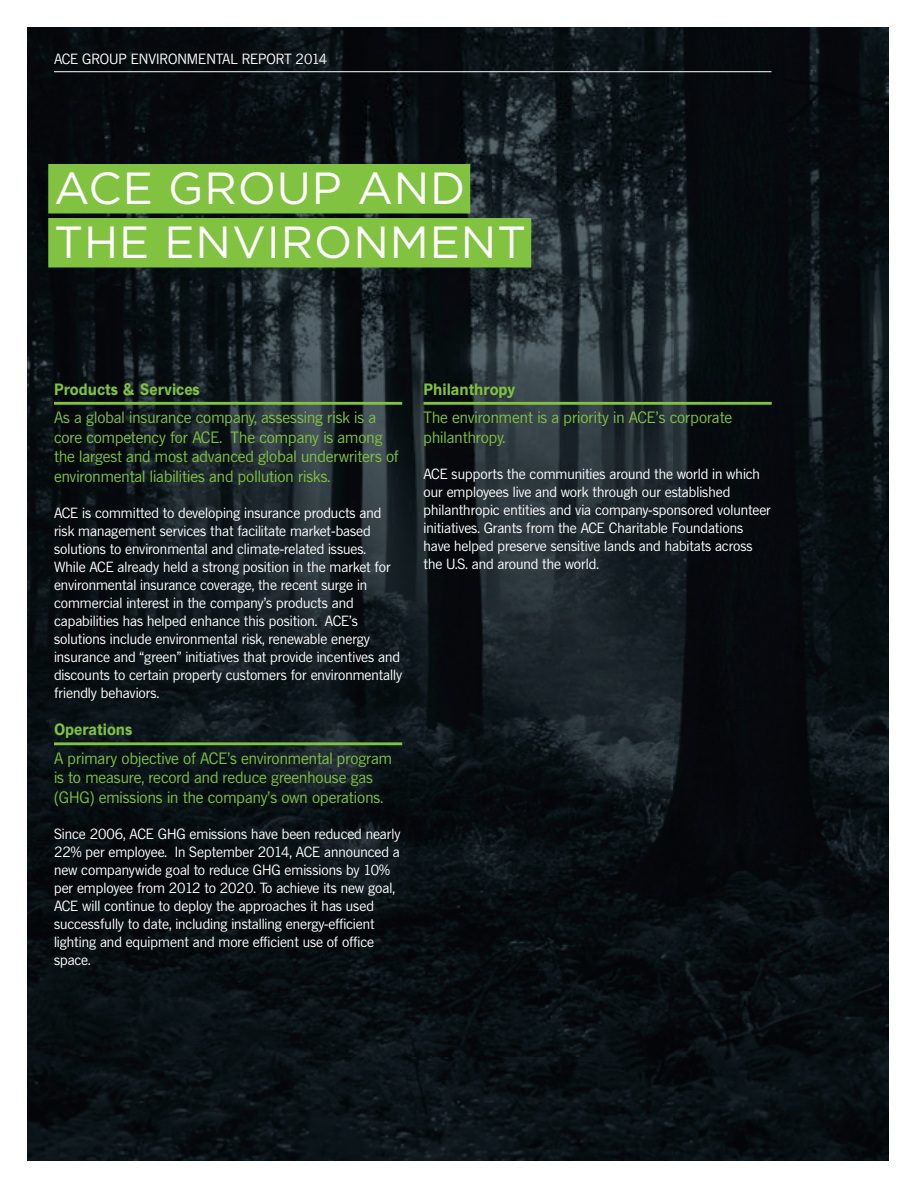
<style>
.page{position:relative;width:918px;height:1188px;background:#fff}
.page>*{position:absolute;margin:0;border:0;box-sizing:border-box;transform-origin:0 0}
.t1{font:45px/54px "Gotham";letter-spacing:.02em;color:#fff}
.t2{font:15px/19.5px "News Gothic SBOP";color:#80c241}
.t3{font:700 15px "News Gothic SBOP";color:#80c241}
.t4{font:13.5px/18px "News Gothic SBOP";color:#fff}
</style>
<div class="page">
<img style="left:27px;top:27px;width:862px;height:1134px">
<hr style="left:54px;top:402px;width:348px;height:3px;background:#81c340">
<hr style="left:54px;top:742px;width:348px;height:3px;background:#81c340">
<hr style="left:424px;top:402px;width:348px;height:3px;background:#81c340">
<div style="left:48px;top:164px;width:422px;height:49px;background:#81c340"></div>
<div style="left:48px;top:218px;width:483px;height:49px;background:#81c340"></div>
<hr style="left:54px;top:71px;width:717px;height:1px;background:#fff">
<p class="t4" style="left:54px;top:50px;width:275px">ACE GROUP ENVIRONMENTAL REPORT 2014</p>
<h1 class="t1" style="left:54px;top:161px;width:474px">ACE GROUP AND<br>THE ENVIRONMENT</h1>
<p class="t3" style="left:54px;top:380px;width:147px">Products &amp; Services</p>
<p class="t2" style="left:54px;top:408px;width:346px">As a global insurance company, assessing risk is a core competency for ACE. The company is among the largest and most advanced global underwriters of environmental liabilities and pollution risks.</p>
<p class="t4" style="left:54px;top:504px;width:350px">ACE is committed to developing insurance products and risk management services that facilitate market-based solutions to environmental and climate-related issues.<br>While ACE already held a strong position in the market for environmental insurance coverage, the recent surge in commercial interest in the company’s products and capabilities has helped enhance this position. ACE’s solutions include environmental risk, renewable energy insurance and “green” initiatives that provide incentives and discounts to certain property customers for environmentally friendly behaviors.</p>
<p class="t3" style="left:54px;top:720px;width:80px">Operations</p>
<p class="t2" style="left:54px;top:748px;width:340px">A primary objective of ACE’s environmental program is to measure, record and reduce greenhouse gas (GHG) emissions in the company’s own operations.</p>
<p class="t4" style="left:54px;top:825px;width:348px">Since 2006, ACE GHG emissions have been reduced nearly 22% per employee. In September 2014, ACE announced a new companywide goal to reduce GHG emissions by 10% per employee from 2012 to 2020. To achieve its new goal, ACE will continue to deploy the approaches it has used successfully to date, including installing energy-efficient lighting and equipment and more efficient use of office space.</p>
<p class="t3" style="left:424px;top:380px;width:94px">Philanthropy</p>
<p class="t2" style="left:424px;top:408px;width:310px">The environment is a priority in ACE’s corporate philanthropy.</p>
<p class="t4" style="left:424px;top:465px;width:349px">ACE supports the communities around the world in which our employees live and work through our established philanthropic entities and via company-sponsored volunteer initiatives. Grants from the ACE Charitable Foundations have helped preserve sensitive lands and habitats across the U.S. and around the world.</p>
</div>
